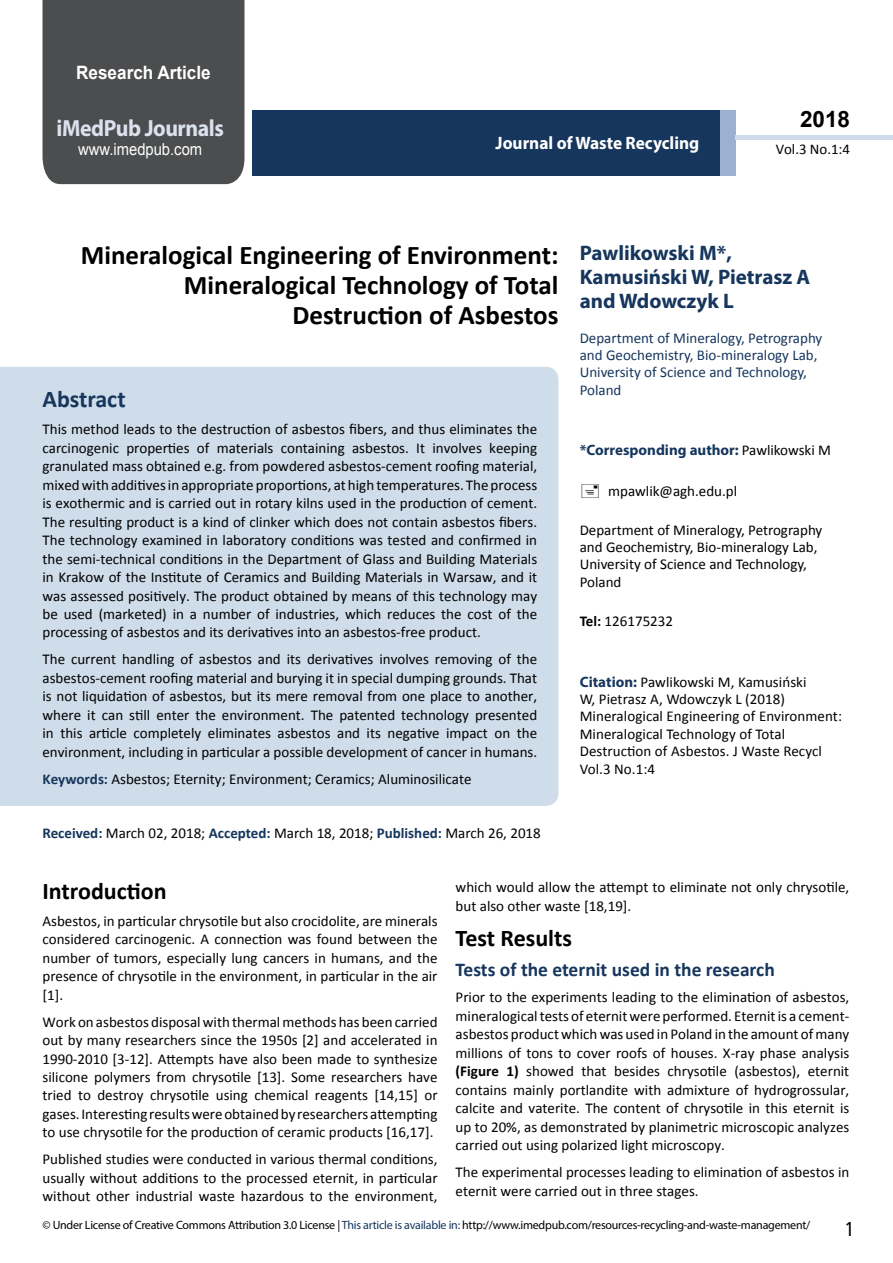
<style>
.page{position:relative;width:893px;height:1263px;background:#fff}
.page>*{position:absolute;margin:0;border:0;box-sizing:border-box;transform-origin:0 0}
.t1{font:700 27px/30px "Calibri";color:#000;text-align:right}
.t2{font:25.5px "Tunga";color:#000}
.t3{font:700 24px "Calibri";color:#000}
.t4{font:700 24px "Calibri";color:#16365d}
.t5{font:700 23.4px "Myriad Pro";letter-spacing:-.02em;color:#dbe1ed;scale:.93 1}
.t6{font:700 22.5px "Arial";color:#000}
.t7{font:700 21px/24px "Myriad Pro";color:#16365d}
.t8{font:700 19.5px "Calibri";color:#16365d}
.t9{font:700 18.45px "Arial";color:#fff;scale:.93 1}
.t10{font:700 18px "Myriad Pro";color:#fff;scale:.96 1}
.t11{font:16.5px "Arial";color:#fff;scale:.89 1}
.t12{font:15px/18.5px "Calibri";color:#000;text-align:justify}
.t13{font:15px/17.4px "Calibri";color:#16365d}
.t14{font:700 15px "Myriad Pro";color:#16365d}
.t15{font:14.85px "Calibri";color:#000}
.t16{font:12px "Myriad Pro";letter-spacing:-.02em;color:#000}
.s1{font-weight:700;color:#16365d}
.s2{font-family:"Calibri";font-weight:400;color:#000}
.s3{font-weight:700}
.s4{font-family:"Myriad Pro";font-weight:700;color:#16365d}
.s5{color:#16365d}
</style>
<div class="page">
<div style="left:252px;top:110px;width:469px;height:66px;background:#16365d"></div>
<div style="left:720px;top:110px;width:16px;height:66px;background:#9bb1cf"></div>
<div style="left:43px;top:0;width:201px;height:184px;background:#4c4d4f"></div>
<div style="left:736px;top:135px;width:157px;height:5px;background:#cfdce9"></div>
<div style="left:0;top:367px;width:558px;height:439px;background:#cfdce9"></div>
<p class="t9" style="left:76px;top:60px;width:146px">Research Article</p>
<h3 class="t5" style="left:57px;top:113px;width:181px">iMedPub Journals</h3>
<p class="t11" style="left:78px;top:138px;width:141px">www.imedpub.com</p>
<p class="t10" style="left:496px;top:132px;width:214px">Journal of Waste Recycling</p>
<h3 class="t6" style="left:800px;top:104px;width:52px">2018</h3>
<p class="t15" style="left:776px;top:140px;width:76px">Vol.3 No.1:4</p>
<h1 class="t1" style="left:81px;top:240px;width:479px">Mineralogical Engineering of Environment:<br>Mineralogical Technology of Total<br>Destruction of Asbestos</h1>
<h3 class="t4" style="left:43px;top:384px;width:85px">Abstract</h3>
<p class="t12" style="left:43px;top:420px;width:496px">This method leads to the destruction of asbestos fibers, and thus eliminates the carcinogenic properties of materials containing asbestos. It involves keeping granulated mass obtained e.g. from powdered asbestos-cement roofing material, mixed with additives in appropriate proportions, at high temperatures. The process is exothermic and is carried out in rotary kilns used in the production of cement.<br>The resulting product is a kind of clinker which does not contain asbestos fibers.<br>The technology examined in laboratory conditions was tested and confirmed in the semi-technical conditions in the Department of Glass and Building Materials in Krakow of the Institute of Ceramics and Building Materials in Warsaw, and it was assessed positively. The product obtained by means of this technology may be used (marketed) in a number of industries, which reduces the cost of the processing of asbestos and its derivatives into an asbestos-free product.</p>
<p class="t12" style="left:43px;top:650px;width:496px">The current handling of asbestos and its derivatives involves removing of the asbestos-cement roofing material and burying it in special dumping grounds. That is not liquidation of asbestos, but its mere removal from one place to another, where it can still enter the environment. The patented technology presented in this article completely eliminates asbestos and its negative impact on the environment, including in particular a possible development of cancer in humans.</p>
<p class="t12" style="left:43px;top:769px;width:431px"><span class="s1">Keywords:</span> Asbestos; Eternity; Environment; Ceramics; Aluminosilicate</p>
<p class="t12" style="left:43px;top:824px;width:500px"><span class="s1">Received:</span> March 02, 2018; <span class="s1">Accepted:</span> March 18, 2018; <span class="s1">Published:</span> March 26, 2018</p>
<h3 class="t7" style="left:580px;top:240px;width:232px">Pawlikowski M*,<br>Kamusiński W, Pietrasz A and Wdowczyk L</h3>
<p class="t13" style="left:580px;top:329px;width:244px">Department of Mineralogy, Petrography and Geochemistry, Bio-mineralogy Lab,<br>University of Science and Technology,<br>Poland</p>
<p class="t14" style="left:580px;top:440px;width:253px">*Corresponding author: <span class="s2">Pawlikowski M</span></p>
<p class="t12" style="left:608px;top:482px;width:130px">mpawlik@agh.edu.pl</p>
<p class="t12" style="left:580px;top:521px;width:244px;line-height:17.4px;text-align:left">Department of Mineralogy, Petrography and Geochemistry, Bio-mineralogy Lab,<br>University of Science and Technology,<br>Poland</p>
<p class="t12" style="left:580px;top:612px;width:95px"><span class="s3">Tel:</span> 126175232</p>
<p class="t12" style="left:580px;top:673px;width:264px;line-height:17.4px;text-align:left"><span class="s4">Citation:</span> Pawlikowski M, Kamusiński<br>W, Pietrasz A, Wdowczyk L (2018)<br>Mineralogical Engineering of Environment:<br>Mineralogical Technology of Total Destruction of Asbestos. J Waste Recycl Vol.3 No.1:4</p>
<h3 class="t3" style="left:43px;top:876px;width:126px">Introduction</h3>
<p class="t12" style="left:43px;top:912px;width:397px">Asbestos, in particular chrysotile but also crocidolite, are minerals considered carcinogenic. A connection was found between the number of tumors, especially lung cancers in humans, and the presence of chrysotile in the environment, in particular in the air [1].</p>
<p class="t12" style="left:43px;top:1012px;width:397px">Work on asbestos disposal with thermal methods has been carried out by many researchers since the 1950s [2] and accelerated in 1990-2010 [3-12]. Attempts have also been made to synthesize silicone polymers from chrysotile [13]. Some researchers have tried to destroy chrysotile using chemical reagents [14,15] or gases. Interesting results were obtained by researchers attempting to use chrysotile for the production of ceramic products [16,17].</p>
<p class="t12" style="left:43px;top:1150px;width:397px">Published studies were conducted in various thermal conditions, usually without additions to the processed eternit, in particular without other industrial waste hazardous to the environment,</p>
<p class="t12" style="left:456px;top:878px;width:395px">which would allow the attempt to eliminate not only chrysotile, but also other waste [18,19].</p>
<h3 class="t3" style="left:456px;top:922px;width:118px">Test Results</h3>
<h3 class="t8" style="left:456px;top:956px;width:321px">Tests of the eternit used in the research</h3>
<p class="t12" style="left:456px;top:988px;width:395px">Prior to the experiments leading to the elimination of asbestos, mineralogical tests of eternit were performed. Eternit is a cement&shy;asbestos product which was used in Poland in the amount of many millions of tons to cover roofs of houses. X-ray phase analysis <span class="s3">(Figure 1)</span> showed that besides chrysotile (asbestos), eternit contains mainly portlandite with admixture of hydrogrossular, calcite and vaterite. The content of chrysotile in this eternit is up to 20%, as demonstrated by planimetric microscopic analyzes carried out using polarized light microscopy.</p>
<p class="t12" style="left:456px;top:1163px;width:395px">The experimental processes leading to elimination of asbestos in eternit were carried out in three stages.</p>
<p class="t16" style="left:43px;top:1218px;width:769px">© Under License of Creative Commons Attribution 3.0 License | <span class="s5">This article is available in:</span> http://www.imedpub.com/resources-recycling-and-waste-management/</p>
<h2 class="t2" style="left:846px;top:1212px;width:9px">1</h2>
</div>
